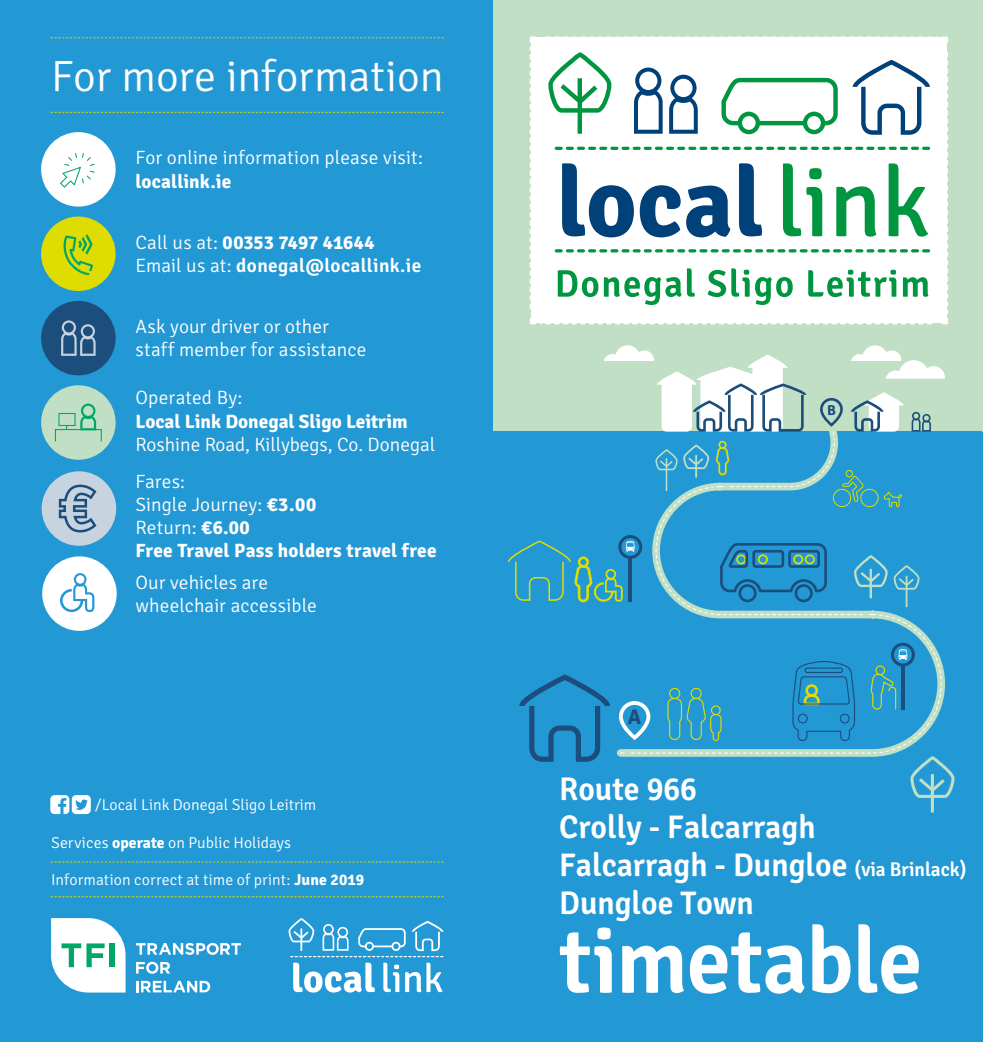
<style>
.page{position:relative;width:983px;height:1042px;background:#fff}
.page>*{position:absolute;margin:0;border:0;box-sizing:border-box;transform-origin:0 0}
.t1{font:600 92.58px "Signika";letter-spacing:-.015em;color:#fff}
.t2{font:300 43.75px "Signika";letter-spacing:-.005em;color:#fff}
.t3{font:600 32.73px/38px "Signika";color:#fff}
.t4{font:700 21px "Signika";color:#1c4e7d}
.t5{font:300 19.25px/23.1px "Signika";letter-spacing:.005em;color:#fff}
.t6{font:700 19.25px "Signika";letter-spacing:.005em;color:#fff}
.t7{font:600 19.25px/23.1px "Signika";letter-spacing:.02em;color:#fff}
.t8{font:300 15.75px "Signika";color:#fff}
.t9{font:700 14.35px "Signika";color:#1c4e7d}
.s1{font-weight:300}
.s2{font-weight:700}
.s3{font-size:19.95px}
</style>
<div class="page">
<div style="left:0;top:0;width:982px;height:1042px;background:#2298d5"></div>
<svg style="left:51px;top:918px;width:74px;height:74px;background:#d1eced"></svg>
<div style="left:110px;top:943px;width:5px;height:24px;background:#00a766"></div>
<svg style="left:136px;top:943px;width:105px;height:12px"></svg>
<svg style="left:136px;top:962px;width:34px;height:12px"></svg>
<svg style="left:136px;top:981px;width:74px;height:11px"></svg>
<svg style="left:288px;top:918px;width:155px;height:74px"></svg>
<svg style="left:51px;top:896px;width:392px;height:1px"></svg>
<svg style="left:51px;top:861px;width:392px;height:1px"></svg>
<div style="left:493px;top:0;width:489px;height:431px;background:#c0dfc4"></div>
<div style="left:531px;top:38px;width:415px;height:285px;background:#fff"></div>
<svg style="left:529px;top:318px;width:402px;height:7px"></svg>
<svg style="left:529px;top:36px;width:8px;height:272px"></svg>
<svg style="left:546px;top:36px;width:402px;height:8px"></svg>
<svg style="left:941px;top:53px;width:7px;height:272px"></svg>
<svg style="left:616px;top:660px;width:329px;height:97px"></svg>
<svg style="left:630px;top:615px;width:311px;height:139px"></svg>
<svg style="left:910px;top:756px;width:44px;height:56px"></svg>
<svg style="left:618px;top:701px;width:32px;height:39px"></svg>
<svg style="left:519px;top:674px;width:91px;height:88px"></svg>
<div style="left:669px;top:688px;width:11px;height:11px;border:1px solid #dedc00;border-radius:50%"></div>
<div style="left:690px;top:688px;width:11px;height:11px;border:1px solid #dedc00;border-radius:50%"></div>
<svg style="left:666px;top:697px;width:56px;height:44px"></svg>
<hr style="left:901px;top:665px;width:3px;height:45px;background:#1c4e7d">
<svg style="left:890px;top:643px;width:24px;height:23px"></svg>
<div style="left:874px;top:665px;width:11px;height:10px;border:1px solid #dedc00;border-radius:4px"></div>
<svg style="left:869px;top:672px;width:27px;height:38px"></svg>
<svg style="left:791px;top:644px;width:64px;height:98px"></svg>
<svg style="left:508px;top:345px;width:436px;height:270px"></svg>
<svg style="left:51px;top:37px;width:392px;height:1px"></svg>
<svg style="left:51px;top:112px;width:392px;height:1px"></svg>
<div style="left:41px;top:216px;width:74px;height:75px;background:#dedc00;border-radius:50%"></div>
<svg style="left:63px;top:234px;width:30px;height:41px"></svg>
<div style="left:41px;top:301px;width:75px;height:74px;background:#1c4e7d;border-radius:50%"></div>
<svg style="left:61px;top:320px;width:35px;height:36px"></svg>
<div style="left:41px;top:132px;width:75px;height:75px;background:#fff;border-radius:50%"></div>
<svg style="left:60px;top:153px;width:35px;height:35px"></svg>
<div style="left:41px;top:385px;width:75px;height:75px;background:#c0dfc4;border-radius:50%"></div>
<div style="left:55px;top:429px;width:47px;height:13px;border:1px solid #00a766"></div>
<svg style="left:80px;top:403px;width:16px;height:27px"></svg>
<div style="left:58px;top:413px;width:18px;height:13px;border:1px solid #00a766"></div>
<div style="left:42px;top:556px;width:75px;height:75px;background:#fff;border-radius:50%"></div>
<svg style="left:60px;top:573px;width:34px;height:39px"></svg>
<div style="left:42px;top:471px;width:74px;height:75px;background:#c7d4e0;border-radius:50%"></div>
<svg style="left:59px;top:484px;width:37px;height:48px"></svg>
<svg style="left:557px;top:268px;width:137px;height:37px"></svg>
<svg style="left:707px;top:268px;width:85px;height:37px"></svg>
<svg style="left:808px;top:270px;width:88px;height:27px"></svg>
<svg style="left:902px;top:277px;width:26px;height:20px"></svg>
<svg style="left:562px;top:163px;width:71px;height:74px"></svg>
<svg style="left:639px;top:185px;width:41px;height:52px"></svg>
<svg style="left:686px;top:186px;width:44px;height:51px"></svg>
<svg style="left:739px;top:163px;width:22px;height:73px"></svg>
<svg style="left:782px;top:163px;width:40px;height:73px"></svg>
<svg style="left:836px;top:186px;width:40px;height:51px"></svg>
<svg style="left:888px;top:163px;width:40px;height:74px"></svg>
<svg style="left:554px;top:147px;width:375px;height:3px"></svg>
<svg style="left:721px;top:78px;width:116px;height:56px"></svg>
<svg style="left:548px;top:52px;width:63px;height:82px"></svg>
<svg style="left:852px;top:60px;width:77px;height:75px"></svg>
<svg style="left:634px;top:68px;width:28px;height:66px"></svg>
<svg style="left:669px;top:75px;width:28px;height:59px"></svg>
<svg style="left:554px;top:249px;width:375px;height:3px"></svg>
<svg style="left:50px;top:795px;width:41px;height:19px"></svg>
<h2 class="t2" style="left:51px;top:52px;width:394px">For more information</h2>
<p class="t5" style="left:135px;top:147px;width:289px">For online information please visit:</p>
<p class="t6" style="left:135px;top:169px;width:97px">locallink.ie</p>
<p class="t7" style="left:135px;top:231px;width:287px"><span class="s1">Call us at:</span> <span class="s2">00353 7497 41644<br></span><span class="s1">Email us at:</span> donegal@locallink.ie</p>
<p class="t5" style="left:135px;top:315px;width:232px">Ask your driver or other staff member for assistance</p>
<p class="t5" style="left:135px;top:387px;width:108px">Operated By:</p>
<p class="t6" style="left:135px;top:409px;width:273px">Local Link Donegal Sligo Leitrim</p>
<p class="t5" style="left:135px;top:433px;width:301px">Roshine Road, Killybegs, Co. Donegal</p>
<p class="t5" style="left:135px;top:470px;width:51px">Fares:</p>
<p class="t5" style="left:135px;top:493px;width:182px">Single Journey: <span class="s2">€3.00<br></span>Return: <span class="s2">€6.00</span></p>
<p class="t6" style="left:135px;top:539px;width:302px">Free Travel Pass holders travel free</p>
<p class="t5" style="left:135px;top:571px;width:183px">Our vehicles are wheelchair accessible</p>
<p class="t8" style="left:95px;top:796px;width:222px">/Local Link Donegal Sligo Leitrim</p>
<p class="t8" style="left:51px;top:834px;width:241px">Services <span class="s2">operate</span> on Public Holidays</p>
<p class="t8" style="left:51px;top:871px;width:314px">Information correct at time of print: <span class="s2">June 2019</span></p>
<p class="t4" style="left:627px;top:704px;width:15px">A</p>
<p class="t9" style="left:826px;top:401px;width:10px">B</p>
<h3 class="t3" style="left:559px;top:770px;width:409px">Route 966<br>Crolly - Falcarragh<br>Falcarragh - Dungloe <span class="s3">(via Brinlack)<br></span>Dungloe Town</h3>
<h1 class="t1" style="left:559px;top:907px;width:365px">timetable</h1>
</div>
